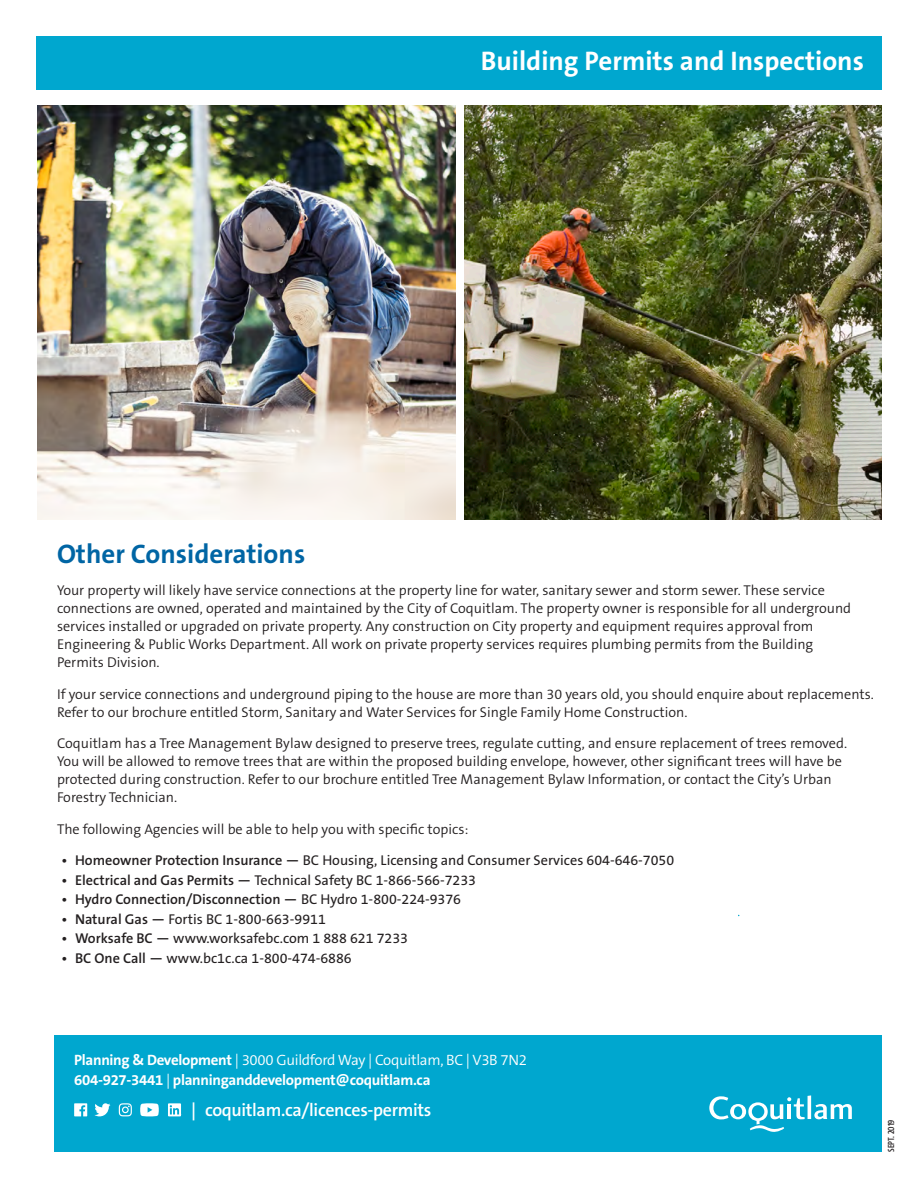
<style>
.page{position:relative;width:918px;height:1188px;background:#fff}
.page>*{position:absolute;margin:0;border:0;box-sizing:border-box;transform-origin:0 0}
.t1{font:700 27px "The Sans B7";color:#fff}
.t2{font:700 27px "The Sans B7";color:#0065a4}
.Body_copy{font:600 18px "The Sans B6";letter-spacing:-.02em;color:#fff}
.contact{font:700 15px/19.5px "The Sans B7";letter-spacing:-.02em;color:#fff}
.body{font:300 14.25px/18px "The Sans B4";color:#231f20}
.t3{font:14.25px "The Sans B5 Plain";color:#231f20}
.t4{font:600 14.25px "The Sans B6";color:#231f20}
.date_stamp{font:600 9px "The Sans Cd LF6";color:#231f20}
.s1{font-family:"The Sans B6";font-weight:600}
.s2{font-family:"The Sans B5 Plain";font-weight:400}
.s3{font-family:"The Sans B4";font-weight:300}
</style>
<div class="page">
<div style="left:54px;top:1035px;width:828px;height:117px;background:#00a7cf"></div>
<svg style="left:709px;top:1095px;width:143px;height:37px"></svg>
<svg style="left:94px;top:1103px;width:16px;height:13px"></svg>
<svg style="left:74px;top:1103px;width:13px;height:13px"></svg>
<svg style="left:140px;top:1103px;width:19px;height:13px"></svg>
<svg style="left:119px;top:1103px;width:13px;height:13px"></svg>
<svg style="left:168px;top:1103px;width:14px;height:13px"></svg>
<div style="left:36px;top:36px;width:846px;height:54px;background:#00a7cf"></div>
<img style="left:464px;top:105px;width:418px;height:415px">
<img style="left:38px;top:105px;width:417px;height:415px">
<p class="t1" style="left:481px;top:46px;width:385px">Building Permits and Inspections</p>
<p class="t2" style="left:57px;top:540px;width:250px">Other Considerations</p>
<p class="body" style="left:57px;top:582px;width:796px">Your property will likely have service connections at the property line for water, sanitary sewer and storm sewer. These service connections are owned, operated and maintained by the City of Coquitlam. The property owner is responsible for all underground services installed or upgraded on private property. Any construction on City property and equipment requires approval from Engineering &amp; Public Works Department. All work on private property services requires plumbing permits from the Building Permits Division.</p>
<p class="body" style="left:57px;top:686px;width:818px">If your service connections and underground piping to the house are more than 30 years old, you should enquire about replacements.<br>Refer to our brochure entitled Storm, Sanitary and Water Services for Single Family Home Construction.</p>
<p class="body" style="left:57px;top:735px;width:792px">Coquitlam has a Tree Management Bylaw designed to preserve trees, regulate cutting, and ensure replacement of trees removed.<br>You will be allowed to remove trees that are within the proposed building envelope, however, other significant trees will have be protected during construction. Refer to our brochure entitled Tree Management Bylaw Information, or contact the City’s Urban Forestry Technician.</p>
<p class="body" style="left:57px;top:821px;width:413px">The following Agencies will be able to help you with specific topics:</p>
<p class="t3" style="left:62px;top:853px;width:614px"><span class="s1">• Homeowner Protection Insurance —</span> BC Housing, Licensing and Consumer Services 604-646-7050</p>
<p class="t3" style="left:62px;top:873px;width:416px"><span class="s1">• Electrical and Gas Permits —</span> Technical Safety BC 1-866-566-7233</p>
<p class="t4" style="left:62px;top:892px;width:401px">• Hydro Connection/Disconnection — <span class="s2">BC Hydro 1-800-224-9376</span></p>
<p class="t3" style="left:62px;top:912px;width:266px"><span class="s1">• Natural Gas —</span> Fortis BC 1-800-663-9911</p>
<p class="t3" style="left:62px;top:931px;width:348px"><span class="s1">• Worksafe BC —</span> www.worksafebc.com 1 888 621 7233</p>
<p class="t3" style="left:62px;top:951px;width:292px"><span class="s1">• BC One Call —</span> www.bc1c.ca 1-800-474-6886</p>
<p class="contact" style="left:74px;top:1051px;width:454px">Planning &amp; Development <span class="s3">| 3000 Guildford Way | Coquitlam, BC | V3B 7N2<br></span>604-927-3441 <span class="s3">|</span> planninganddevelopment@coquitlam.ca</p>
<p class="Body_copy" style="left:191px;top:1101px;width:242px">| coquitlam.ca/licences-permits</p>
<p class="date_stamp" style="left:887px;top:1152px;width:34px;rotate:-90deg">SEPT. 2019</p>
</div>
